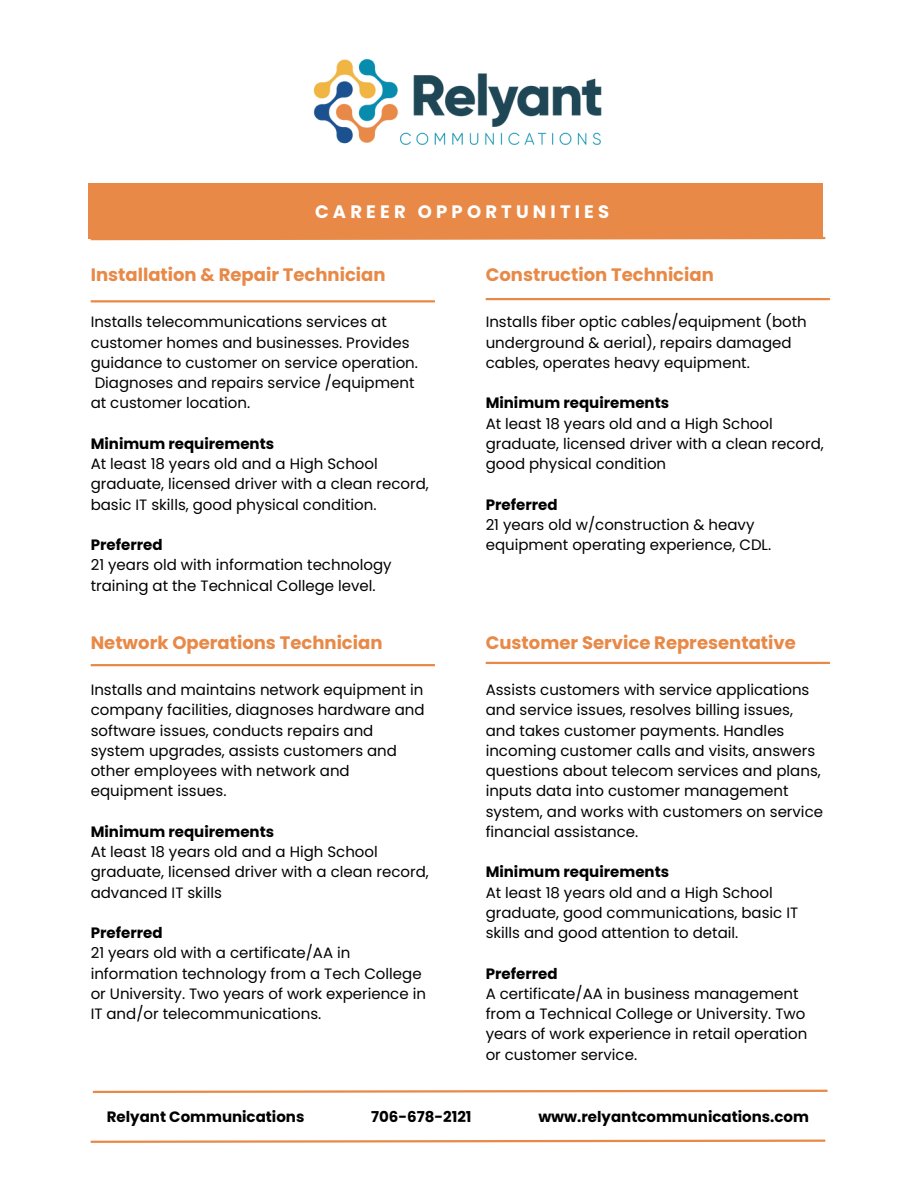
<style>
.page{position:relative;width:918px;height:1188px;background:#fff}
.page>*{position:absolute;margin:0;border:0;box-sizing:border-box;transform-origin:0 0}
.t1{font:700 18px "Poppins";color:#e88947}
.t2{font:700 18px "Poppins";letter-spacing:.23em;color:#fff}
.t3{font:15px/20.2px "Poppins";color:#000}
.t4{font:700 15px "Poppins";color:#000}
</style>
<div class="page">
<img style="left:313px;top:59px;width:289px;height:86px">
<hr style="left:486px;top:662px;width:344px;height:2px;background:#e88947">
<hr style="left:486px;top:298px;width:344px;height:2px;background:#e88947">
<hr style="left:91px;top:664px;width:344px;height:2px;background:#e88947">
<svg style="left:92px;top:1089px;width:736px;height:4px"></svg>
<svg style="left:90px;top:1139px;width:736px;height:4px"></svg>
<hr style="left:91px;top:300px;width:344px;height:2px;background:#e88947">
<svg style="left:88px;top:236px;width:738px;height:5px"></svg>
<div style="left:89px;top:183px;width:734px;height:56px;background:#e88947"></div>
<p class="t2" style="left:315px;top:200px;width:296px">CAREER OPPORTUNITIES</p>
<p class="t1" style="left:91px;top:262px;width:296px">Installation &amp; Repair Technician</p>
<p class="t3" style="left:91px;top:312px;width:329px">Installs telecommunications services at customer homes and businesses. Provides guidance to customer on service operation.<br>Diagnoses and repairs service /equipment at customer location.</p>
<p class="t4" style="left:91px;top:433px;width:185px">Minimum requirements</p>
<p class="t3" style="left:91px;top:454px;width:340px">At least 18 years old and a High School graduate, licensed driver with a clean record, basic IT skills, good physical condition.</p>
<p class="t4" style="left:91px;top:534px;width:73px">Preferred</p>
<p class="t3" style="left:91px;top:555px;width:303px">21 years old with information technology training at the Technical College level.</p>
<p class="t1" style="left:486px;top:262px;width:230px">Construction Technician</p>
<p class="t3" style="left:486px;top:312px;width:323px">Installs fiber optic cables/equipment (both underground &amp; aerial), repairs damaged cables, operates heavy equipment.</p>
<p class="t4" style="left:486px;top:393px;width:185px">Minimum requirements</p>
<p class="t3" style="left:486px;top:413px;width:340px">At least 18 years old and a High School graduate, licensed driver with a clean record, good physical condition</p>
<p class="t4" style="left:486px;top:494px;width:73px">Preferred</p>
<p class="t3" style="left:486px;top:515px;width:287px">21 years old w/construction &amp; heavy equipment operating experience, CDL.</p>
<p class="t1" style="left:91px;top:630px;width:293px">Network Operations Technician</p>
<p class="t1" style="left:486px;top:630px;width:312px">Customer Service Representative</p>
<p class="t3" style="left:91px;top:680px;width:335px">Installs and maintains network equipment in company facilities, diagnoses hardware and software issues, conducts repairs and system upgrades, assists customers and other employees with network and equipment issues.</p>
<p class="t4" style="left:91px;top:821px;width:185px">Minimum requirements</p>
<p class="t3" style="left:91px;top:842px;width:340px">At least 18 years old and a High School graduate, licensed driver with a clean record, advanced IT skills</p>
<p class="t4" style="left:91px;top:922px;width:73px">Preferred</p>
<p class="t3" style="left:91px;top:943px;width:337px">21 years old with a certificate/AA in information technology from a Tech College or University. Two years of work experience in IT and/or telecommunications.</p>
<p class="t3" style="left:486px;top:680px;width:339px">Assists customers with service applications and service issues, resolves billing issues, and takes customer payments. Handles incoming customer calls and visits, answers questions about telecom services and plans, inputs data into customer management system, and works with customers on service financial assistance.</p>
<p class="t4" style="left:486px;top:862px;width:185px">Minimum requirements</p>
<p class="t3" style="left:486px;top:882px;width:314px">At least 18 years old and a High School graduate, good communications, basic IT skills and good attention to detail.</p>
<p class="t4" style="left:486px;top:963px;width:73px">Preferred</p>
<p class="t3" style="left:486px;top:984px;width:323px">A certificate/AA in business management from a Technical College or University. Two years of work experience in retail operation or customer service.</p>
<p class="t4" style="left:107px;top:1106px;width:199px">Relyant Communications</p>
<p class="t4" style="left:371px;top:1106px;width:102px">706-678-2121</p>
<p class="t4" style="left:538px;top:1106px;width:272px">www.relyantcommunications.com</p>
</div>
